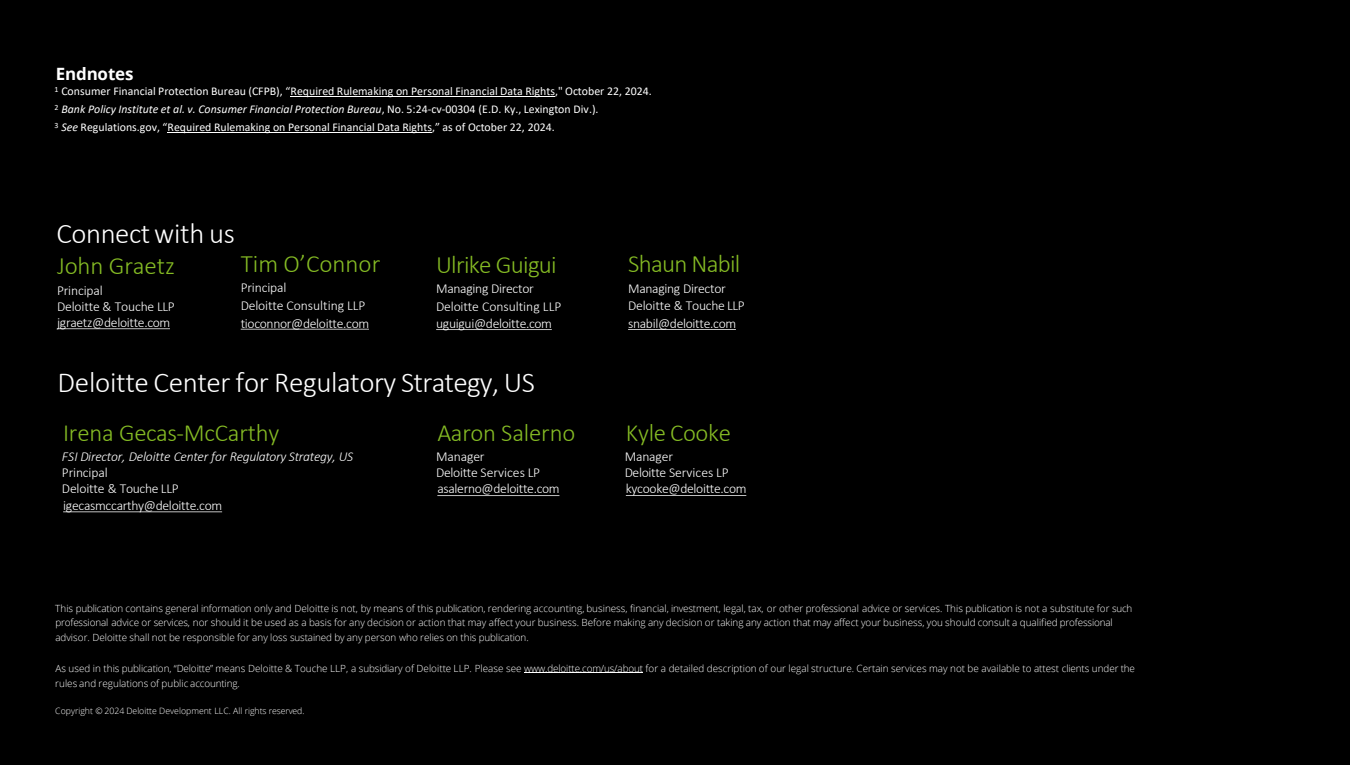
<style>
.page{position:relative;width:1350px;height:765px;background:#000}
.page>*{position:absolute;margin:0;border:0;box-sizing:border-box;transform-origin:0 0}
.t1{font:300 29.12px "Calibri";letter-spacing:-.015em;color:#fff}
.t2{font:300 28.75px "Calibri";letter-spacing:-.015em;color:#fff}
.t3{font:300 25px "Calibri";letter-spacing:-.03em;color:#85bb24}
.t4{font:300 25px "Calibri";color:#85bb24}
.t5{font:300 25px "Calibri";letter-spacing:-.005em;color:#85bb24}
.t6{font:300 24.75px "Calibri";letter-spacing:-.01em;color:#85bb24}
.t7{font:700 17px "Open Sans";letter-spacing:-.01em;color:#fff}
.t8{font:300 13.62px/16.4px "Calibri";letter-spacing:-.02em;color:#fff}
.t9{font:italic 300 13.62px "Calibri";letter-spacing:-.02em;color:#fff}
.t10{font:11.88px "Calibri";color:#fff}
.t11{font:italic 11.88px "Calibri";color:#fff}
.t12{font:300 9.88px/14.9px "Open Sans";color:#fff}
.t13{font:300 8.75px "Open Sans";color:#fff}
.s1{font-style:normal}
.s2{font-style:italic}
</style>
<div class="page">
<hr style="left:524px;top:673px;width:119px;height:1px;background:#fff">
<hr style="left:291px;top:97px;width:264px;height:1px;background:#fff">
<hr style="left:168px;top:133px;width:264px;height:1px;background:#fff">
<svg style="left:437px;top:495px;width:122px;height:1px"></svg>
<svg style="left:57px;top:328px;width:113px;height:1px"></svg>
<svg style="left:241px;top:329px;width:128px;height:1px"></svg>
<svg style="left:63px;top:511px;width:159px;height:1px"></svg>
<svg style="left:626px;top:495px;width:120px;height:1px"></svg>
<svg style="left:436px;top:329px;width:116px;height:1px"></svg>
<svg style="left:628px;top:329px;width:108px;height:1px"></svg>
<p class="t7" style="left:56px;top:62px;width:79px">Endnotes</p>
<p class="t10" style="left:55px;top:83px;width:599px"><sup>1</sup> Consumer Financial Protection Bureau (CFPB), “Required Rulemaking on Personal Financial Data Rights," October 22, 2024.</p>
<p class="t11" style="left:55px;top:101px;width:546px"><sup>2</sup> Bank Policy Institute et al. v. Consumer Financial Protection Bureau<span class="s1">, No. 5:24-cv-00304 (E.D. Ky., Lexington Div.).</span></p>
<p class="t10" style="left:55px;top:119px;width:502px"><sup>3</sup> <span class="s2">See</span> Regulations.gov, “Required Rulemaking on Personal Financial Data Rights,” as of October 22, 2024.</p>
<p class="t2" style="left:57px;top:216px;width:180px">Connectwith us</p>
<p class="t5" style="left:57px;top:250px;width:119px">John Graetz</p>
<p class="t8" style="left:57px;top:282px;width:47px">Principal</p>
<p class="t8" style="left:57px;top:298px;width:119px">Deloitte &amp; Touche LLP</p>
<p class="t8" style="left:57px;top:315px;width:115px">jgraetz@deloitte.com</p>
<p class="t4" style="left:241px;top:248px;width:141px">Tim O’Connor</p>
<p class="t8" style="left:241px;top:280px;width:47px">Principal</p>
<p class="t8" style="left:241px;top:297px;width:126px">Deloitte Consulting LLP</p>
<p class="t8" style="left:241px;top:315px;width:130px">tioconnor@deloitte.com</p>
<p class="t3" style="left:436px;top:249px;width:122px">Ulrike Guigui</p>
<p class="t8" style="left:436px;top:280px;width:99px">Managing Director</p>
<p class="t8" style="left:436px;top:298px;width:127px">Deloitte Consulting LLP</p>
<p class="t8" style="left:436px;top:315px;width:117px">uguigui@deloitte.com</p>
<p class="t1" style="left:58px;top:364px;width:479px">Deloitte Center for Regulatory Strategy, US</p>
<p class="t6" style="left:437px;top:417px;width:140px">Aaron Salerno</p>
<p class="t8" style="left:436px;top:448px;width:50px">Manager</p>
<p class="t8" style="left:436px;top:464px;width:125px">Deloitte Services LP asalerno@deloitte.com</p>
<p class="t6" style="left:63px;top:417px;width:218px">Irena Gecas-McCarthy</p>
<p class="t9" style="left:62px;top:448px;width:293px">FSI Director, Deloitte Center for Regulatory Strategy, US</p>
<p class="t8" style="left:62px;top:464px;width:47px">Principal</p>
<p class="t8" style="left:62px;top:481px;width:162px">Deloitte &amp; Touche LLP igecasmccarthy@deloitte.com</p>
<p class="t3" style="left:628px;top:249px;width:114px">Shaun Nabil</p>
<p class="t8" style="left:628px;top:280px;width:99px">Managing Director</p>
<p class="t8" style="left:628px;top:298px;width:118px">Deloitte &amp; Touche LLP</p>
<p class="t8" style="left:628px;top:315px;width:110px">snabil@deloitte.com</p>
<p class="t6" style="left:626px;top:417px;width:107px">Kyle Cooke</p>
<p class="t8" style="left:625px;top:448px;width:50px">Manager</p>
<p class="t8" style="left:625px;top:464px;width:123px">Deloitte Services LP kycooke@deloitte.com</p>
<p class="t12" style="left:55px;top:600px;width:1078px">This publication contains general information only and Deloitte is not, by means of this publication, rendering accounting, business, financial, investment, legal, tax, or other professional advice or services. This publication is not a substitute for such professional advice or services, nor should it be used as a basis for any decision or action that may affect your business. Before making any decision or taking any action that may affect your business, you should consult a qualified professional advisor. Deloitte shall not be responsible for any loss sustained by any person who relies on this publication.</p>
<p class="t12" style="left:55px;top:661px;width:1081px">As used in this publication, “Deloitte” means Deloitte &amp; Touche LLP, a subsidiary of Deloitte LLP. Please see www.deloitte.com/us/about for a detailed description of our legal structure. Certain services may not be available to attest clients under the rules and regulations of public accounting.</p>
<p class="t13" style="left:55px;top:705px;width:251px">Copyright © 2024 Deloitte Development LLC. All rights reserved.</p>
</div>
